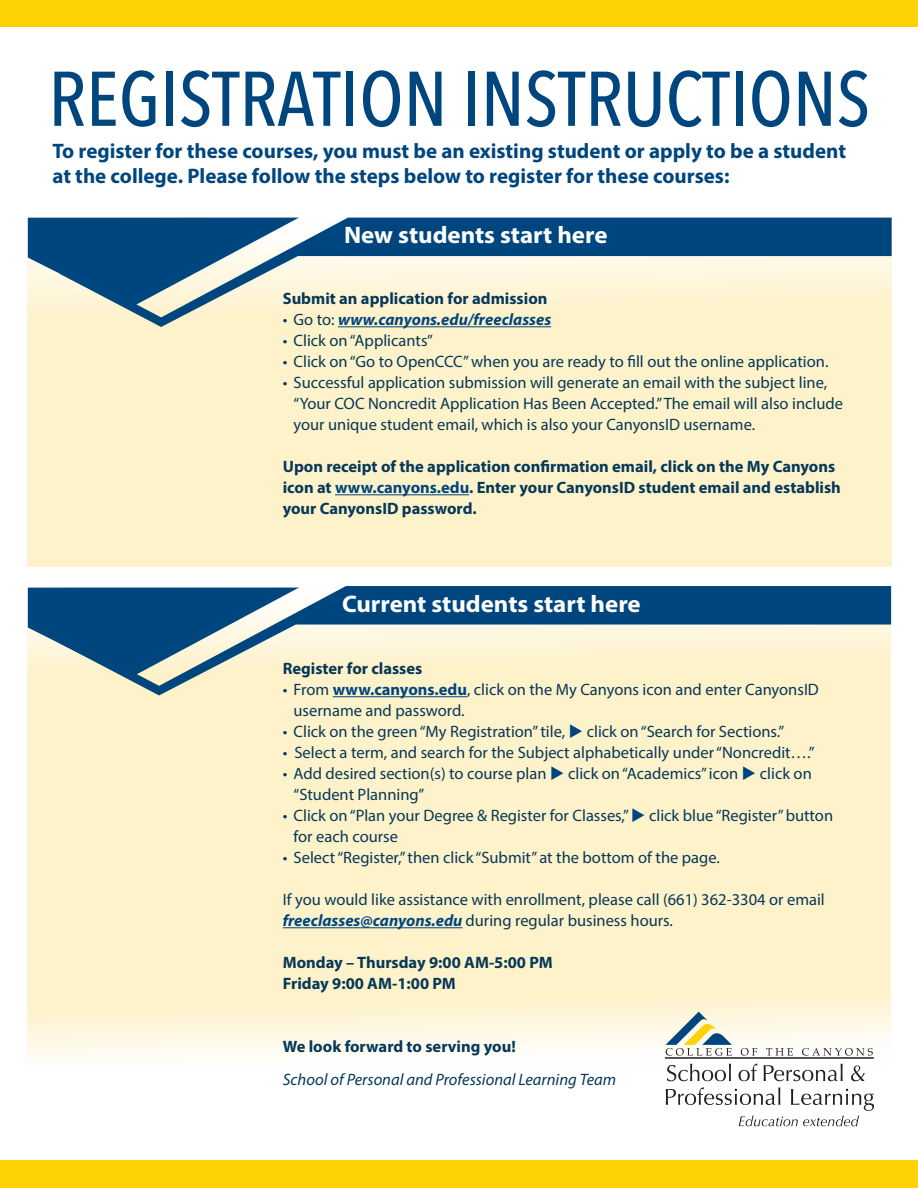
<style>
.page{position:relative;width:918px;height:1188px;background:#fff}
.page>*{position:absolute;margin:0;border:0;box-sizing:border-box;transform-origin:0 0}
.Header4{font:500 76.5px "Avenir Next Condensed";color:#00467e}
.t1{font:700 24px "Myriad Pro";color:#fff;scale:1.04 1}
.t2{font:700 21px/25.5px "Myriad Pro";color:#00467e}
.t3{font:16.5px/21px "Myriad Pro";color:#063858}
.t4{font:700 16.5px/21px "Myriad Pro";color:#063858}
.t5{font:italic 16.5px "Myriad Pro";color:#063858}
.t6{font:italic 700 16.5px "Myriad Pro";color:#00467e}
.s1{font-weight:400;font-style:normal;color:#063858}
.s2{color:#00467e}
.s3{font-weight:700;color:#00467e}
.s4{font-weight:700;font-style:italic;color:#00467e}
</style>
<div class="page">
<div style="left:28px;top:588px;width:863px;height:291px;background:#fef2ca"></div>
<div style="left:28px;top:219px;width:864px;height:348px;background:#fef2ca"></div>
<svg style="left:28px;top:879px;width:863px;height:187px;background:#fdf3d2"></svg>
<svg style="left:125px;top:218px;width:767px;height:109px"></svg>
<svg style="left:28px;top:218px;width:271px;height:90px;background:#5c86a1"></svg>
<div style="left:0;top:0;width:918px;height:27px;background:#fed105"></div>
<div style="left:0;top:1161px;width:918px;height:27px;background:#fed105"></div>
<hr style="left:338px;top:326px;width:213px;height:1px;background:#00467e">
<hr style="left:335px;top:494px;width:134px;height:1px;background:#00467e">
<svg style="left:58px;top:586px;width:833px;height:109px"></svg>
<svg style="left:28px;top:588px;width:271px;height:90px"></svg>
<hr style="left:333px;top:696px;width:134px;height:1px;background:#00467e">
<hr style="left:283px;top:927px;width:180px;height:1px;background:#00467e">
<svg style="left:741px;top:1048px;width:16px;height:8px"></svg>
<svg style="left:766px;top:1048px;width:27px;height:8px"></svg>
<svg style="left:802px;top:1048px;width:71px;height:8px"></svg>
<hr style="left:665px;top:1058px;width:209px;height:1px;background:#231f20">
<svg style="left:665px;top:1012px;width:67px;height:44px"></svg>
<svg style="left:667px;top:1064px;width:64px;height:17px"></svg>
<svg style="left:739px;top:1064px;width:18px;height:17px"></svg>
<svg style="left:764px;top:1064px;width:79px;height:17px"></svg>
<svg style="left:851px;top:1066px;width:14px;height:15px"></svg>
<svg style="left:666px;top:1087px;width:208px;height:39px"></svg>
<p class="Header4" style="left:48px;top:53px;width:823px">REGISTRATION INSTRUCTIONS</p>
<p class="t2" style="left:52px;top:137px;width:795px">To register for these courses, you must be an existing student or apply to be a student at the college. Please follow the steps below to register for these courses:</p>
<p class="t1" style="left:344px;top:220px;width:255px">New students start here</p>
<p class="t4" style="left:283px;top:288px;width:266px">Submit an application for admission</p>
<p class="t6" style="left:283px;top:309px;width:270px"><span class="s1">• Go to:</span> www.canyons.edu/freeclasses</p>
<p class="t3" style="left:283px;top:330px;width:152px">• Click on “Applicants”</p>
<p class="t3" style="left:283px;top:351px;width:547px">• Click on “Go to OpenCCC” when you are ready to fill out the online application.</p>
<p class="t3" style="left:294px;top:372px;width:551px;text-indent:-11px">• Successful application submission will generate an email with the subject line, “Your COC Noncredit Application Has Been Accepted.” The email will also include your unique student email, which is also your CanyonsID username.</p>
<p class="t4" style="left:283px;top:456px;width:560px">Upon receipt of the application confirmation email, click on the My Canyons icon at <span class="s2">www.canyons.edu</span>. Enter your CanyonsID student email and establish your CanyonsID password.</p>
<p class="t1" style="left:342px;top:588px;width:289px">Current students start here</p>
<p class="t4" style="left:283px;top:658px;width:141px">Register for classes</p>
<p class="t3" style="left:294px;top:679px;width:527px;text-indent:-11px">• From <span class="s3">www.canyons.edu</span>, click on the My Canyons icon and enter CanyonsID username and password.</p>
<p class="t3" style="left:283px;top:721px;width:503px">• Click on the green “My Registration” tile, <span class="s2">◆</span> click on “Search for Sections.”</p>
<p class="t3" style="left:283px;top:742px;width:533px">• Select a term, and search for the Subject alphabetically under “Noncredit….”</p>
<p class="t3" style="left:294px;top:763px;width:520px;text-indent:-11px">• Add desired section(s) to course plan <span class="s2">◆</span> click on “Academics” icon <span class="s2">◆</span> click on “Student Planning”</p>
<p class="t3" style="left:294px;top:805px;width:541px;text-indent:-11px">• Click on “Plan your Degree &amp; Register for Classes,” <span class="s2">◆</span> click blue “Register” button for each course</p>
<p class="t3" style="left:283px;top:847px;width:439px">• Select “Register,” then click “Submit” at the bottom of the page.</p>
<p class="t3" style="left:283px;top:889px;width:544px">If you would like assistance with enrollment, please call (661) 362-3304 or email <span class="s4">freeclasses@canyons.edu</span> during regular business hours.</p>
<p class="t4" style="left:283px;top:952px;width:271px">Monday – Thursday 9:00 AM-5:00 PM</p>
<p class="t4" style="left:283px;top:973px;width:175px">Friday 9:00 AM-1:00 PM</p>
<p class="t4" style="left:283px;top:1036px;width:235px">We look forward to serving you!</p>
<p class="t5" style="left:283px;top:1069px;width:335px">School of Personal and Professional Learning Team</p>
</div>
